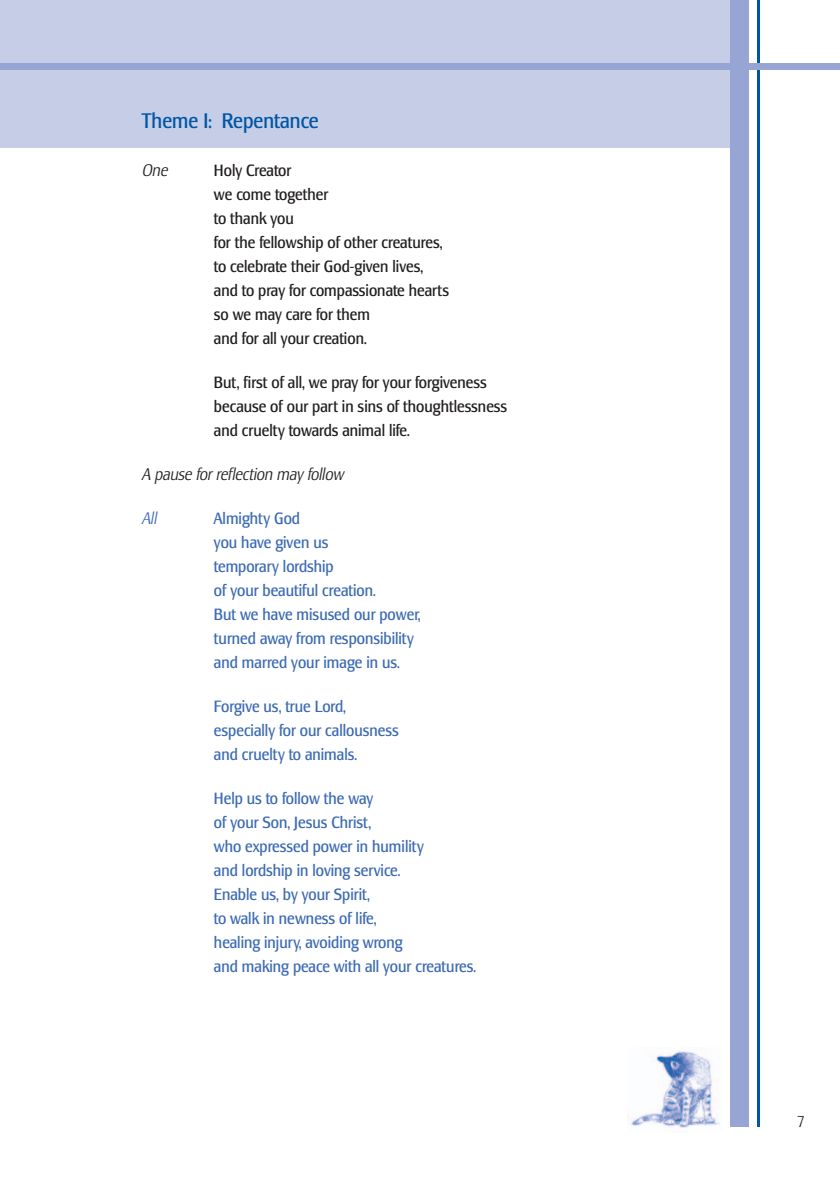
<style>
.page{position:relative;width:840px;height:1191px;background:#fff}
.page>*{position:absolute;margin:0;border:0;box-sizing:border-box;transform-origin:0 0}
.t1{font:condensed 22px "Lesmore";color:#0155a5}
.t2{font:condensed 17px/24px "Lesmore";color:#3d6bb3}
.t3{font:condensed 17px/24px "Lesmore";color:#231f20}
.t4{font:italic 300 condensed 17px "Lesmore";color:#231f20}
.t5{font:italic 300 condensed 17px "Lesmore";color:#3d6bb3}
.t6{font:300 condensed 16px "Lesmore";color:#231f20}
</style>
<div class="page">
<div style="left:0;top:0;width:743px;height:147px;background:#c6cde7"></div>
<div style="left:730px;top:0;width:18px;height:1126px;background:#96a5d3"></div>
<hr style="left:757px;top:0;width:2px;height:1126px;background:#0155a5">
<div style="left:2px;top:63px;width:837px;height:6px;background:#96a5d3"></div>
<img style="left:627px;top:1051px;width:93px;height:77px">
<svg style="left:0;top:63px;width:2px;height:6px"></svg>
<p class="t1" style="left:142px;top:108px;width:178px">Theme I: Repentance</p>
<p class="t4" style="left:142px;top:160px;width:27px">One</p>
<p class="t3" style="left:214px;top:158px;width:236px">Holy Creator<br>we come together<br>to thank you<br>for the fellowship of other creatures, to celebrate their God-given lives, and to pray for compassionate hearts so we may care for them<br>and for all your creation.</p>
<p class="t3" style="left:214px;top:370px;width:294px">But, first of all, we pray for your forgiveness because of our part in sins of thoughtlessness and cruelty towards animal life.</p>
<p class="t4" style="left:142px;top:464px;width:203px">A pause for reflection may follow</p>
<p class="t5" style="left:142px;top:508px;width:16px">All</p>
<p class="t2" style="left:214px;top:506px;width:208px">Almighty God<br>you have given us<br>temporary lordship<br>of your beautiful creation.<br>But we have misused our power, turned away from responsibility and marred your image in us.</p>
<p class="t2" style="left:214px;top:694px;width:186px">Forgive us, true Lord, especially for our callousness and cruelty to animals.</p>
<p class="t2" style="left:214px;top:786px;width:263px">Help us to follow the way<br>of your Son, Jesus Christ,<br>who expressed power in humility<br>and lordship in loving service.<br>Enable us, by your Spirit,<br>to walk in newness of life,<br>healing injury, avoiding wrong<br>and making peace with all your creatures.</p>
<p class="t6" style="left:797px;top:1112px;width:8px">7</p>
</div>
